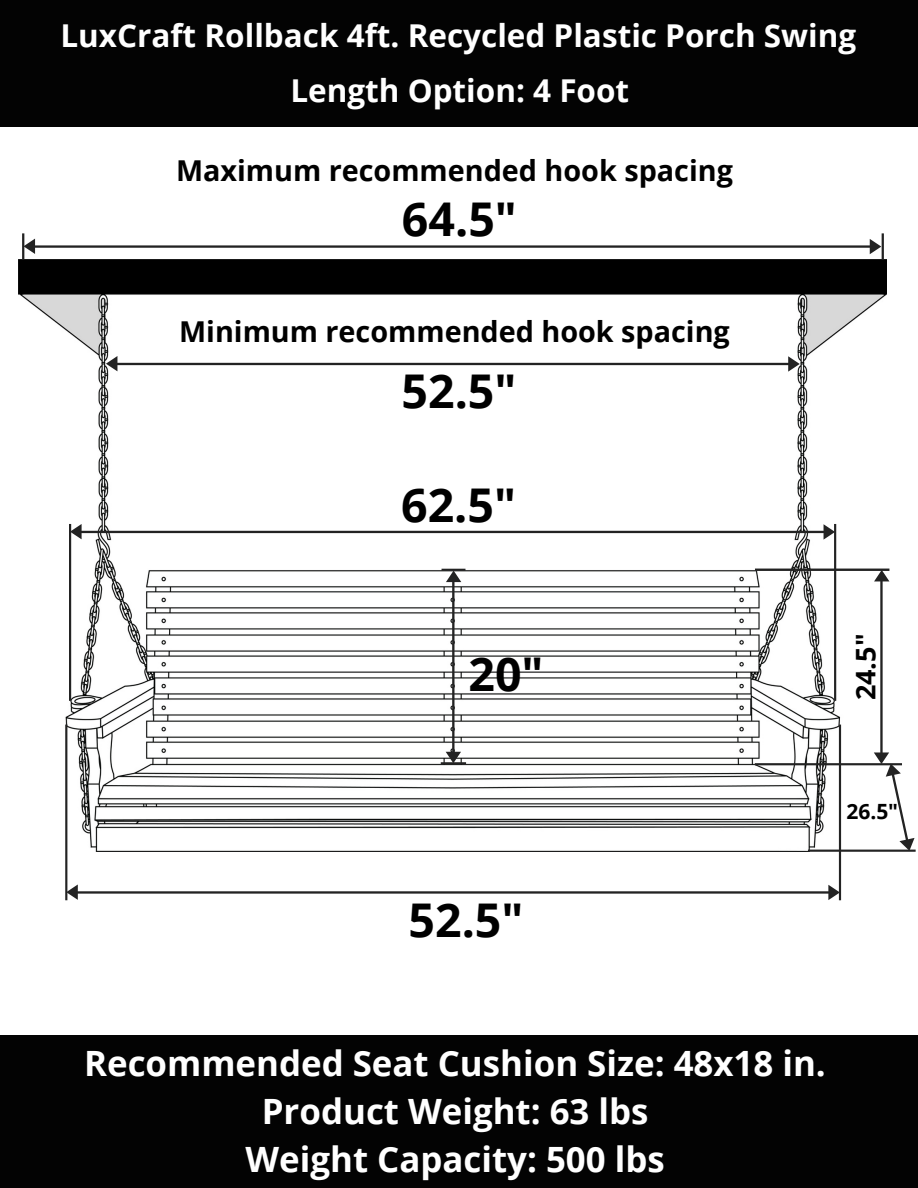
<style>
.page{position:relative;width:918px;height:1188px;background:#fff}
.page>*{position:absolute;margin:0;border:0;box-sizing:border-box;transform-origin:0 0}
.t1{font:700 46.5px "Open Sans";color:#000}
.t2{font:700 34.8px "Open Sans";color:#fff}
.t3{font:700 31.5px "Open Sans";color:#fff}
.t4{font:700 28.8px "Open Sans";color:#000}
.t5{font:700 27px "Open Sans";color:#000}
.t6{font:700 21px "Open Sans";color:#000}
</style>
<div class="page">
<div style="left:0;top:0;width:918px;height:127px;background:#030303"></div>
<div style="left:0;top:1035px;width:918px;height:153px;background:#030303"></div>
<img style="left:18px;top:259px;width:869px;height:265px">
<svg style="left:106px;top:356px;width:694px;height:16px"></svg>
<svg style="left:22px;top:233px;width:862px;height:27px"></svg>
<svg style="left:65px;top:524px;width:851px;height:376px"></svg>
<p class="t3" style="left:60px;top:14px;width:797px">LuxCraft Rollback 4ft. Recycled Plastic Porch Swing</p>
<p class="t3" style="left:290px;top:68px;width:340px">Length Option: 4 Foot</p>
<p class="t4" style="left:176px;top:150px;width:558px">Maximum recommended hook spacing</p>
<p class="t1" style="left:402px;top:186px;width:116px">64.5"</p>
<p class="t4" style="left:179px;top:311px;width:552px">Minimum recommended hook spacing</p>
<p class="t1" style="left:402px;top:359px;width:116px">52.5"</p>
<p class="t1" style="left:401px;top:472px;width:116px">62.5"</p>
<p class="t1" style="left:469px;top:641px;width:77px">20"</p>
<p class="t1" style="left:409px;top:888px;width:116px">52.5"</p>
<p class="t5" style="left:847px;top:700px;width:68px;rotate:-90deg">24.5"</p>
<p class="t6" style="left:846px;top:797px;width:53px">26.5"</p>
<p class="t2" style="left:84px;top:1039px;width:743px">Recommended Seat Cushion Size: 48x18 in.</p>
<p class="t2" style="left:262px;top:1087px;width:388px">Product Weight: 63 lbs</p>
<p class="t2" style="left:246px;top:1135px;width:421px">Weight Capacity: 500 lbs</p>
</div>
